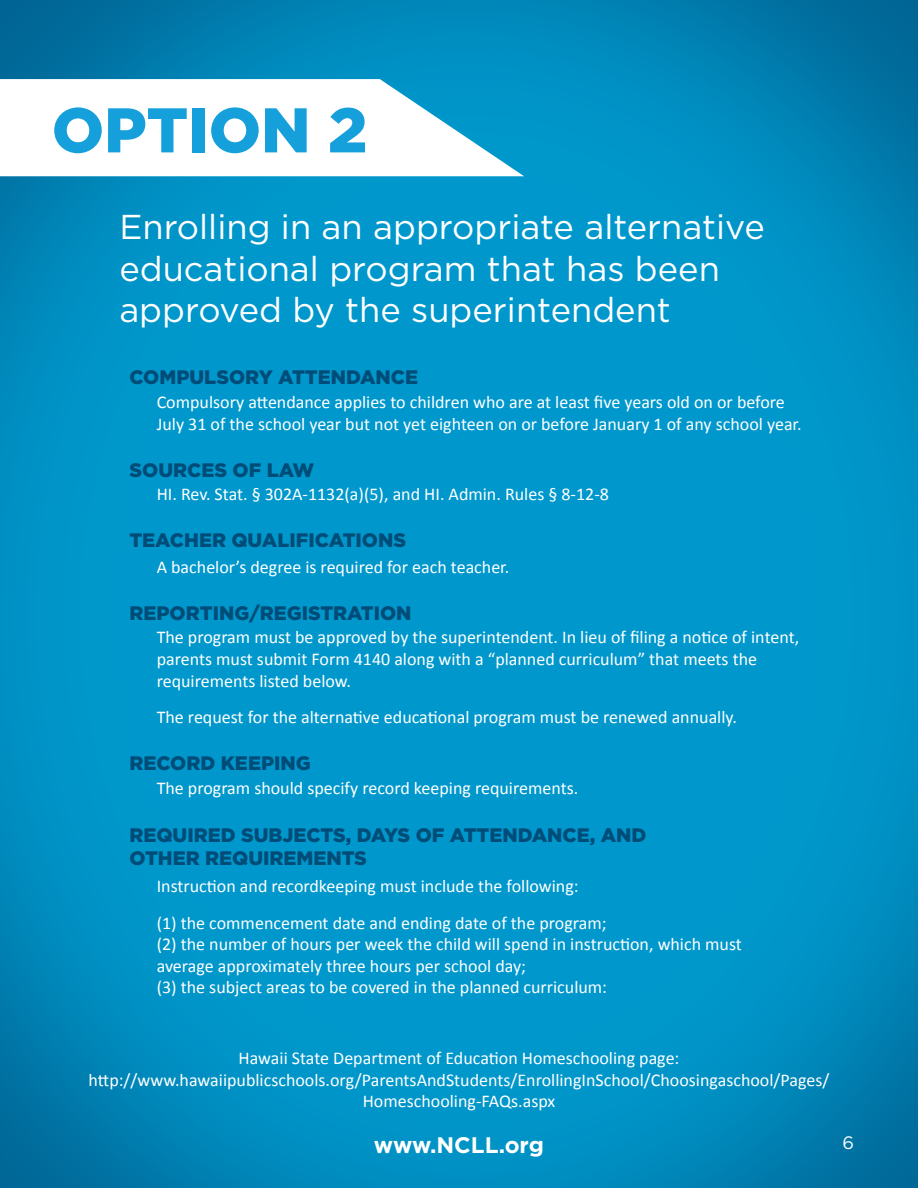
<style>
.page{position:relative;width:918px;height:1188px;background:#fff}
.page>*{position:absolute;margin:0;border:0;box-sizing:border-box;transform-origin:0 0}
.t1{font:900 63px "Gotham HTF";color:#15a0db}
.t2{font:34.5px "Gotham HTF";color:#fff}
.t3{font:700 22.5px "Gotham HTF";color:#fff}
.t4{font:900 19.5px "Gotham HTF";color:#004c78}
.t5{font:18px/21.6px "Calibri";color:#fff;text-align:center}
.t6{font:18px "Gotham HTF";color:#fff}
</style>
<div class="page">
<img style="left:0;top:0;width:918px;height:1188px">
<svg style="left:0;top:79px;width:524px;height:97px"></svg>
<p class="t1" style="left:52px;top:94px;width:317px">OPTION 2</p>
<p class="t2" style="left:119px;top:208px;width:647px">Enrolling in an appropriate alternative</p>
<p class="t2" style="left:119px;top:250px;width:602px">educational program that has been</p>
<p class="t2" style="left:119px;top:291px;width:553px">approved by the superintendent</p>
<p class="t4" style="left:129px;top:366px;width:290px">COMPULSORY ATTENDANCE</p>
<p class="t5" style="left:157px;top:391px;width:630px">Compulsory attendance applies to children who are at least five years old on or before</p>
<p class="t5" style="left:157px;top:412px;width:646px">July 31 of the school year but not yet eighteen on or before January 1 of any school year.</p>
<p class="t4" style="left:129px;top:459px;width:186px">SOURCES OF LAW</p>
<p class="t5" style="left:157px;top:482px;width:454px">HI. Rev. Stat. § 302A-1132(a)(5), and HI. Admin. Rules § 8-12-8</p>
<p class="t4" style="left:129px;top:529px;width:278px">TEACHER QUALIFICATIONS</p>
<p class="t5" style="left:157px;top:556px;width:354px">A bachelor’s degree is required for each teacher.</p>
<p class="t4" style="left:129px;top:602px;width:284px">REPORTING/REGISTRATION</p>
<p class="t5" style="left:157px;top:626px;width:644px">The program must be approved by the superintendent. In lieu of filing a notice of intent,</p>
<p class="t5" style="left:157px;top:647px;width:602px">parents must submit Form 4140 along with a “planned curriculum” that meets the</p>
<p class="t5" style="left:157px;top:669px;width:196px">requirements listed below.</p>
<p class="t5" style="left:157px;top:706px;width:582px">The request for the alternative educational program must be renewed annually.</p>
<p class="t4" style="left:129px;top:752px;width:183px">RECORD KEEPING</p>
<p class="t5" style="left:157px;top:776px;width:423px">The program should specify record keeping requirements.</p>
<p class="t4" style="left:129px;top:823px;width:518px">REQUIRED SUBJECTS, DAYS OF ATTENDANCE, AND</p>
<p class="t4" style="left:129px;top:847px;width:239px">OTHER REQUIREMENTS</p>
<p class="t5" style="left:157px;top:874px;width:423px">Instruction and recordkeeping must include the following:</p>
<p class="t5" style="left:157px;top:911px;width:451px">(1) the commencement date and ending date of the program;</p>
<p class="t5" style="left:157px;top:933px;width:587px">(2) the number of hours per week the child will spend in instruction, which must</p>
<p class="t5" style="left:157px;top:954px;width:371px">average approximately three hours per school day;</p>
<p class="t5" style="left:157px;top:976px;width:452px">(3) the subject areas to be covered in the planned curriculum:</p>
<p class="t5" style="left:239px;top:1046px;width:442px">Hawaii State Department of Education Homeschooling page:</p>
<p class="t5" style="left:89px;top:1068px;width:742px">http://www.hawaiipublicschools.org/ParentsAndStudents/EnrollingInSchool/Choosingaschool/Pages/<br>Homeschooling-FAQs.aspx</p>
<p class="t3" style="left:374px;top:1132px;width:172px">www.NCLL.org</p>
<p class="t6" style="left:842px;top:1133px;width:13px">6</p>
</div>
